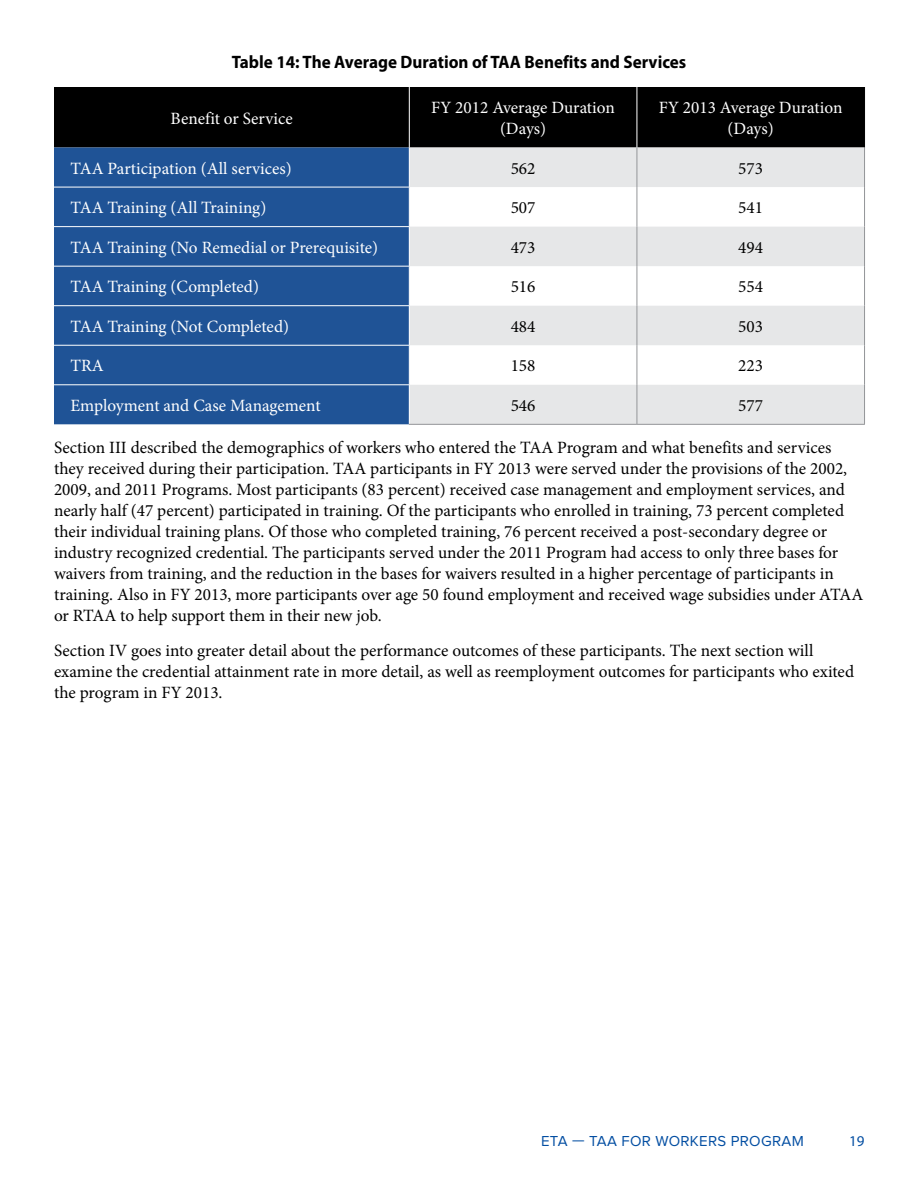
<style>
.page{position:relative;width:918px;height:1188px;background:#fff}
.page>*{position:absolute;margin:0;border:0;box-sizing:border-box;transform-origin:0 0}
.Fig_and_Table_Heads{font:700 18px "Myriad Pro";color:#000;scale:.95 1}
.Body_Text{font:17.25px/21px "Minion Pro";color:#000}
.Body_Text-2{font:17.25px/21px "Minion Pro";color:#fff;text-align:center}
.t1{font:15px "Proxima Nova";letter-spacing:.02em;color:#034ea2}
.t2{font:15px "Myriad Pro";color:#034ea2}
</style>
<div class="page">
<div style="left:54px;top:87px;width:810px;height:61px;background:#000"></div>
<div style="left:54px;top:148px;width:355px;height:276px;background:#1f5396"></div>
<svg style="left:410px;top:148px;width:454px;height:276px;fill:#e6e7e8"></svg>
<hr style="left:409px;top:87px;width:1px;height:61px;background:#fff">
<hr style="left:637px;top:87px;width:1px;height:61px;background:#fff">
<hr style="left:54px;top:187px;width:356px;height:1px;background:#fff">
<hr style="left:54px;top:226px;width:356px;height:1px;background:#fff">
<hr style="left:54px;top:266px;width:356px;height:1px;background:#fff">
<hr style="left:54px;top:305px;width:356px;height:1px;background:#fff">
<hr style="left:54px;top:345px;width:356px;height:1px;background:#fff">
<hr style="left:54px;top:384px;width:356px;height:1px;background:#fff">
<hr style="left:864px;top:87px;width:1px;height:61px;background:#000">
<hr style="left:864px;top:148px;width:1px;height:39px;background:#939598">
<hr style="left:864px;top:187px;width:1px;height:40px;background:#939598">
<hr style="left:864px;top:227px;width:1px;height:39px;background:#939598">
<hr style="left:864px;top:266px;width:1px;height:40px;background:#939598">
<hr style="left:864px;top:306px;width:1px;height:39px;background:#939598">
<hr style="left:864px;top:345px;width:1px;height:40px;background:#939598">
<hr style="left:864px;top:385px;width:1px;height:39px;background:#939598">
<hr style="left:409px;top:424px;width:228px;height:1px;background:#939598">
<hr style="left:637px;top:424px;width:228px;height:1px;background:#939598">
<hr style="left:637px;top:148px;width:1px;height:39px;background:#939598">
<hr style="left:637px;top:187px;width:1px;height:40px;background:#939598">
<hr style="left:637px;top:227px;width:1px;height:39px;background:#939598">
<hr style="left:637px;top:266px;width:1px;height:40px;background:#939598">
<hr style="left:637px;top:306px;width:1px;height:39px;background:#939598">
<hr style="left:637px;top:345px;width:1px;height:40px;background:#939598">
<hr style="left:637px;top:385px;width:1px;height:39px;background:#939598">
<h2 class="Fig_and_Table_Heads" style="left:232px;top:50px;width:480px">Table 14: The Average Duration of TAA Benefits and Services</h2>
<p class="Body_Text-2" style="left:171px;top:108px;width:124px">Benefit or Service</p>
<p class="Body_Text-2" style="left:431px;top:97px;width:185px">FY 2012 Average Duration (Days)</p>
<p class="Body_Text-2" style="left:659px;top:97px;width:185px">FY 2013 Average Duration (Days)</p>
<p class="Body_Text-2" style="left:70px;top:158px;width:223px">TAA Participation (All services)</p>
<p class="Body_Text" style="left:511px;top:158px;width:26px">562</p>
<p class="Body_Text" style="left:738px;top:158px;width:26px">573</p>
<p class="Body_Text-2" style="left:70px;top:197px;width:197px">TAA Training (All Training)</p>
<p class="Body_Text" style="left:511px;top:197px;width:26px">507</p>
<p class="Body_Text" style="left:738px;top:197px;width:26px">541</p>
<p class="Body_Text-2" style="left:70px;top:237px;width:309px">TAA Training (No Remedial or Prerequisite)</p>
<p class="Body_Text" style="left:511px;top:237px;width:26px">473</p>
<p class="Body_Text" style="left:738px;top:237px;width:26px">494</p>
<p class="Body_Text-2" style="left:70px;top:276px;width:190px">TAA Training (Completed)</p>
<p class="Body_Text" style="left:511px;top:276px;width:26px">516</p>
<p class="Body_Text" style="left:738px;top:276px;width:26px">554</p>
<p class="Body_Text-2" style="left:70px;top:316px;width:220px">TAA Training (Not Completed)</p>
<p class="Body_Text" style="left:511px;top:316px;width:26px">484</p>
<p class="Body_Text" style="left:738px;top:316px;width:26px">503</p>
<p class="Body_Text-2" style="left:70px;top:355px;width:35px">TRA</p>
<p class="Body_Text" style="left:511px;top:355px;width:26px">158</p>
<p class="Body_Text" style="left:738px;top:355px;width:26px">223</p>
<p class="Body_Text-2" style="left:70px;top:395px;width:252px">Employment and Case Management</p>
<p class="Body_Text" style="left:511px;top:395px;width:26px">546</p>
<p class="Body_Text" style="left:738px;top:395px;width:26px">577</p>
<p class="Body_Text" style="left:54px;top:437px;width:811px">Section III described the demographics of workers who entered the TAA Program and what benefits and services they received during their participation. TAA participants in FY 2013 were served under the provisions of the 2002, 2009, and 2011 Programs. Most participants (83 percent) received case management and employment services, and nearly half (47 percent) participated in training. Of the participants who enrolled in training, 73 percent completed their individual training plans. Of those who completed training, 76 percent received a post-secondary degree or industry recognized credential. The participants served under the 2011 Program had access to only three bases for waivers from training, and the reduction in the bases for waivers resulted in a higher percentage of participants in training. Also in FY 2013, more participants over age 50 found employment and received wage subsidies under ATAA or RTAA to help support them in their new job.</p>
<p class="Body_Text" style="left:54px;top:640px;width:802px">Section IV goes into greater detail about the performance outcomes of these participants. The next section will examine the credential attainment rate in more detail, as well as reemployment outcomes for participants who exited the program in FY 2013.</p>
<p class="t1" style="left:541px;top:1132px;width:264px">ETA — TAA FOR WORKERS PROGRAM</p>
<p class="t2" style="left:849px;top:1132px;width:17px">19</p>
</div>
